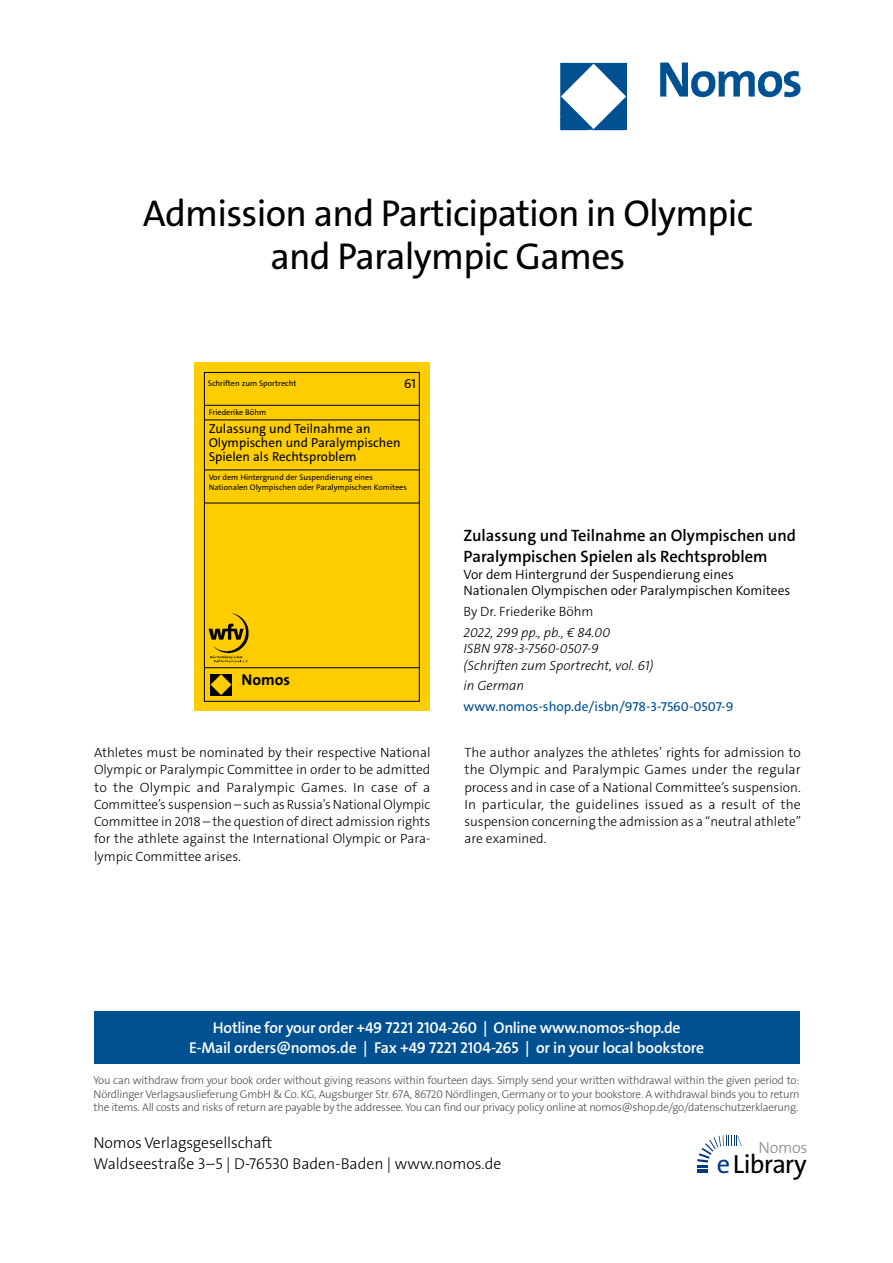
<style>
.page{position:relative;width:893px;height:1263px;background:#fff}
.page>*{position:absolute;margin:0;border:0;box-sizing:border-box;transform-origin:0 0}
.t1{font:37.5px/43.5px "The Sans Os F";letter-spacing:-.02em;color:#000;text-align:center}
.t2{font:26.4px "The Sans Os F";letter-spacing:-.03em;color:#000}
.t3{font:600 16.5px/21px "The Sans C5";color:#000}
.t4{font:300 16.2px "The Sans Os F";letter-spacing:-.02em;color:#87888a}
.t5{font:600 15.75px/21px "The Sans Os F";letter-spacing:-.02em;color:#fff;text-align:center}
.t6{font:300 15.75px/21px "The Sans Os F";color:#000}
.t7{font:700 15.75px "The Sans C5";color:#000}
.t8{font:300 13.5px/17.2px "The Sans C5";color:#000;text-align:justify}
.t9{font:300 13.5px/16.5px "The Sans C5";color:#000}
.t10{font:italic 300 13.5px/16.5px "The Sans C5";color:#000}
.t11{font:13.5px "The Sans C5";color:#005192}
.t12{font:13.05px/14.1px "The Sans C5";color:#000}
.t13{font:300 11.25px/13.5px "The Sans Os F";letter-spacing:-.02em;color:#4b4b4d;text-align:justify}
.t14{font:8.1px/9.8px "The Sans C5";color:#000}
.s1{color:#003882}
</style>
<div class="page">
<div style="left:94px;top:1011px;width:705px;height:52px;background:#005192"></div>
<svg style="left:697px;top:1135px;width:45px;height:38px"></svg>
<img style="left:559px;top:62px;width:242px;height:69px">
<div style="left:194px;top:362px;width:236px;height:349px;background:#fecd00"></div>
<div style="left:204px;top:372px;width:216px;height:329px;border:1px solid #000"></div>
<hr style="left:204px;top:405px;width:216px;height:1px;background:#000">
<hr style="left:204px;top:470px;width:216px;height:1px;background:#000">
<hr style="left:204px;top:503px;width:216px;height:1px;background:#000">
<hr style="left:204px;top:667px;width:216px;height:1px;background:#000">
<div style="left:210px;top:674px;width:22px;height:21px;background:#000"></div>
<svg style="left:211px;top:674px;width:20px;height:21px"></svg>
<img style="left:208px;top:613px;width:41px;height:50px">
<hr style="left:204px;top:420px;width:216px;height:1px;background:#000">
<h1 class="t1" style="left:143px;top:195px;width:612px">Admission and Participation in Olympic and Paralympic Games</h1>
<p class="t14" style="left:208px;top:379px;width:90px">Schriften zum Sportrecht</p>
<p class="t12" style="left:404px;top:376px;width:13px">61</p>
<p class="t14" style="left:209px;top:407px;width:59px">Friederike Böhm</p>
<p class="t12" style="left:209px;top:421px;width:193px">Zulassung und Teilnahme an<br>Olympischen und Paralympischen<br>Spielen als Rechtsproblem</p>
<p class="t14" style="left:209px;top:472px;width:200px">Vor dem Hintergrund der Suspendierung eines<br>Nationalen Olympischen oder Paralympischen Komitees</p>
<p class="t7" style="left:242px;top:669px;width:50px">Nomos</p>
<p class="t3" style="left:463px;top:525px;width:334px">Zulassung und Teilnahme an Olympischen und<br>Paralympischen Spielen als Rechtsproblem</p>
<p class="t9" style="left:463px;top:566px;width:328px">Vor dem Hintergrund der Suspendierung eines<br>Nationalen Olympischen oder Paralympischen Komitees</p>
<p class="t8" style="left:463px;top:603px;width:131px">By Dr. Friederike Böhm</p>
<p class="t10" style="left:463px;top:624px;width:192px">2022, 299 pp., pb., € 84.00<br>ISBN 978-3-7560-0507-9 (Schriften zum Sportrecht, vol. 61)</p>
<p class="t10" style="left:463px;top:678px;width:62px">in German</p>
<p class="t11" style="left:463px;top:698px;width:271px">www.nomos-shop.de/isbn/978-3-7560-0507-9</p>
<p class="t8" style="left:94px;top:744px;width:338px">Athletes must be nominated by their respective National Olympic or Paralympic Committee in order to be admitted to the Olympic and Paralympic Games. In case of a Committee’s suspension – such as Russia’s National Olympic Committee in 2018 – the question of direct admission rights for the athlete against the International Olympic or Para&shy;lympic Committee arises.</p>
<p class="t8" style="left:464px;top:744px;width:338px">The author analyzes the athletes’ rights for admission to the Olympic and Paralympic Games under the regular process and in case of a National Committee’s suspension.<br>In particular, the guidelines issued as a result of the suspension concerning the admission as a “neutral athlete” are examined.</p>
<p class="t5" style="left:189px;top:1017px;width:517px">Hotline for your order +49 7221 2104-260 | Online www.nomos-shop.de<br>E-Mail orders@nomos.de | Fax +49 7221 2104-265 | or in your local bookstore</p>
<p class="t13" style="left:94px;top:1074px;width:708px">You can withdraw from your book order without giving reasons within fourteen days. Simply send your written withdrawal within the given period to:<br>Nördlinger Verlagsauslieferung GmbH &amp; Co. KG, Augsburger Str. 67A, 86720 Nördlingen, Germany or to your bookstore. A withdrawal binds you to return the items. All costs and risks of return are payable by the addressee. You can find our privacy policy online at nomos@shop.de/go/datenschutzerklaerung.</p>
<p class="t6" style="left:94px;top:1133px;width:409px">Nomos Verlagsgesellschaft<br>Waldseestraße 3–5 | D-76530 Baden-Baden | www.nomos.de</p>
<p class="t4" style="left:758px;top:1137px;width:51px">Nomos</p>
<h2 class="t2" style="left:717px;top:1153px;width:91px"><span class="s1">e</span>Library</h2>
</div>
